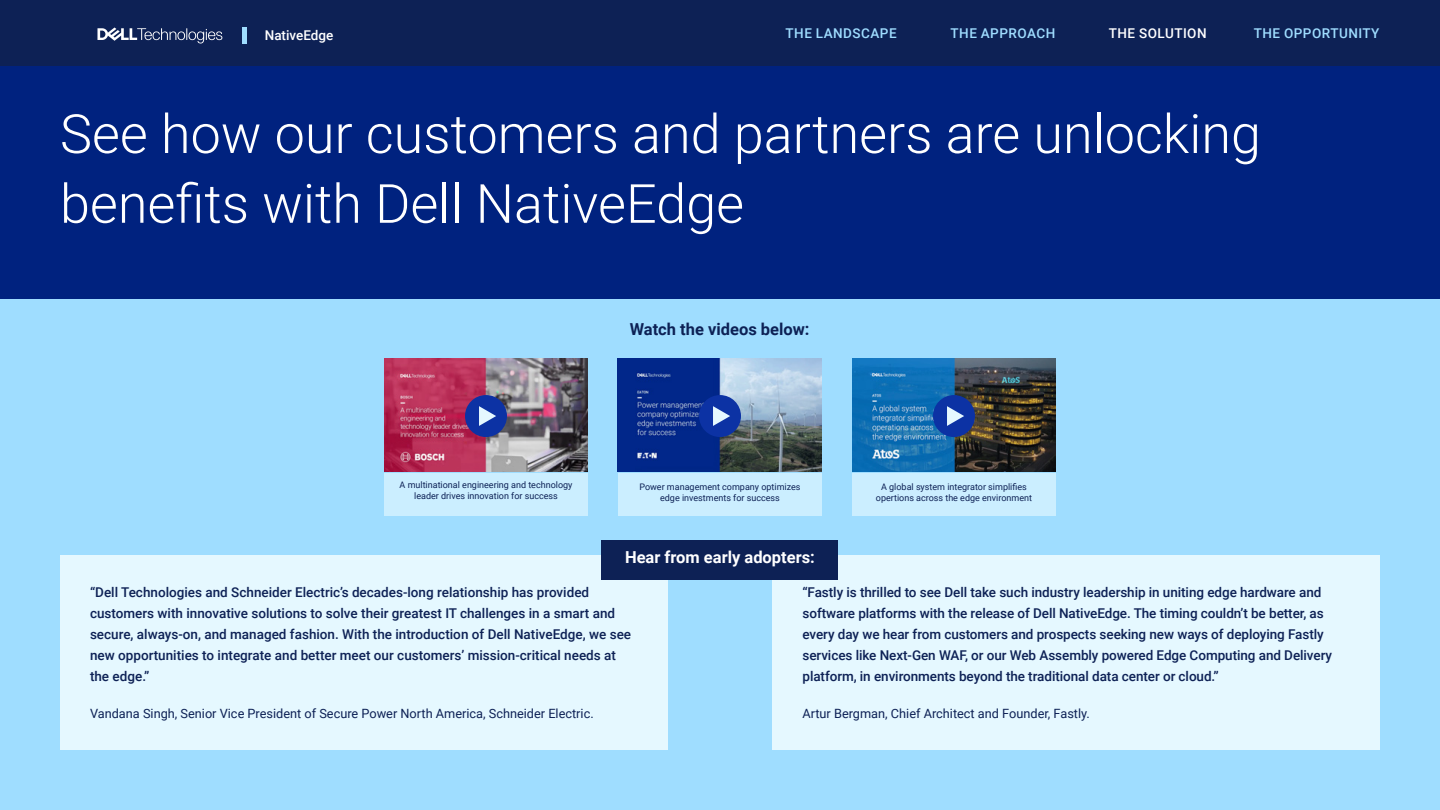
<style>
.page{position:relative;width:1440px;height:810px;background:#9fddff}
.page>*{position:absolute;margin:0;border:0;box-sizing:border-box;transform-origin:0 0}
.t1{font:300 54px/69.8px "Roboto";color:#fff}
.t2{font:700 16.5px "Roboto";color:#fff}
.t3{font:700 16.5px "Roboto";color:#0d2155}
.t4{font:500 13.5px/21px "Roboto";letter-spacing:-.005em;color:#0d2155}
.t5{font:500 13.5px "Roboto";letter-spacing:.035em;color:#9fddff}
.t6{font:500 13.5px "Roboto";letter-spacing:.035em;color:#fff}
.t7{font:500 13.5px "Roboto";letter-spacing:.01em;color:#fff}
.t8{font:12.75px "Roboto";color:#0d2155}
.t9{font:9px/10.8px "Roboto";color:#0d2155;text-align:center}
</style>
<div class="page">
<div style="left:0;top:0;width:1440px;height:298px;background:#00227f"></div>
<div style="left:60px;top:555px;width:608px;height:195px;background:#e5f8ff"></div>
<div style="left:772px;top:555px;width:608px;height:195px;background:#e5f8ff"></div>
<div style="left:602px;top:540px;width:236px;height:40px;background:#0d2155"></div>
<img style="left:384px;top:359px;width:204px;height:113px">
<div style="left:384px;top:474px;width:204px;height:42px;background:#cbeeff"></div>
<div style="left:465px;top:395px;width:42px;height:42px;background:#0c32a4;border-radius:50%"></div>
<svg style="left:479px;top:406px;width:17px;height:20px"></svg>
<img style="left:618px;top:359px;width:204px;height:113px">
<div style="left:618px;top:474px;width:204px;height:42px;background:#cbeeff"></div>
<div style="left:699px;top:395px;width:42px;height:42px;background:#0c32a4;border-radius:50%"></div>
<svg style="left:713px;top:406px;width:17px;height:20px"></svg>
<img style="left:852px;top:359px;width:204px;height:113px">
<div style="left:852px;top:474px;width:204px;height:42px;background:#cbeeff"></div>
<div style="left:933px;top:395px;width:42px;height:42px;background:#0c32a4;border-radius:50%"></div>
<svg style="left:947px;top:406px;width:17px;height:20px"></svg>
<div style="left:0;top:0;width:1440px;height:65px;background:#0d2155"></div>
<svg style="left:97px;top:27px;width:125px;height:17px"></svg>
<hr style="left:242px;top:27px;width:4px;height:17px;background:#9fddff">
<p class="t7" style="left:265px;top:26px;width:70px">NativeEdge</p>
<p class="t5" style="left:786px;top:23px;width:113px">THE LANDSCAPE</p>
<p class="t5" style="left:951px;top:23px;width:106px">THE APPROACH</p>
<p class="t6" style="left:1109px;top:23px;width:99px">THE SOLUTION</p>
<p class="t5" style="left:1254px;top:23px;width:127px">THE OPPORTUNITY</p>
<h1 class="t1" style="left:60px;top:97px;width:1202px">See how our customers and partners are unlocking benefits with Dell NativeEdge</h1>
<p class="t3" style="left:630px;top:317px;width:181px">Watch the videos below:</p>
<p class="t9" style="left:400px;top:479px;width:174px">A multinational engineering and technology leader drives innovation for success</p>
<p class="t9" style="left:639px;top:481px;width:163px">Power management company optimizes edge investments for success</p>
<p class="t9" style="left:876px;top:481px;width:158px">A global system integrator simplifies opertions across the edge environment</p>
<p class="t2" style="left:625px;top:546px;width:191px">Hear from early adopters:</p>
<p class="t4" style="left:90px;top:581px;width:543px">“Dell Technologies and Schneider Electric’s decades-long relationship has provided customers with innovative solutions to solve their greatest IT challenges in a smart and secure, always-on, and managed fashion. With the introduction of Dell NativeEdge, we see new opportunities to integrate and better meet our customers’ mission-critical needs at the edge.”</p>
<p class="t8" style="left:90px;top:705px;width:505px">Vandana Singh, Senior Vice President of Secure Power North America, Schneider Electric.</p>
<p class="t4" style="left:802px;top:581px;width:531px">“Fastly is thrilled to see Dell take such industry leadership in uniting edge hardware and software platforms with the release of Dell NativeEdge. The timing couldn’t be better, as every day we hear from customers and prospects seeking new ways of deploying Fastly services like Next-Gen WAF, or our Web Assembly powered Edge Computing and Delivery platform, in environments beyond the traditional data center or cloud.”</p>
<p class="t8" style="left:802px;top:705px;width:289px">Artur Bergman, Chief Architect and Founder, Fastly.</p>
</div>
